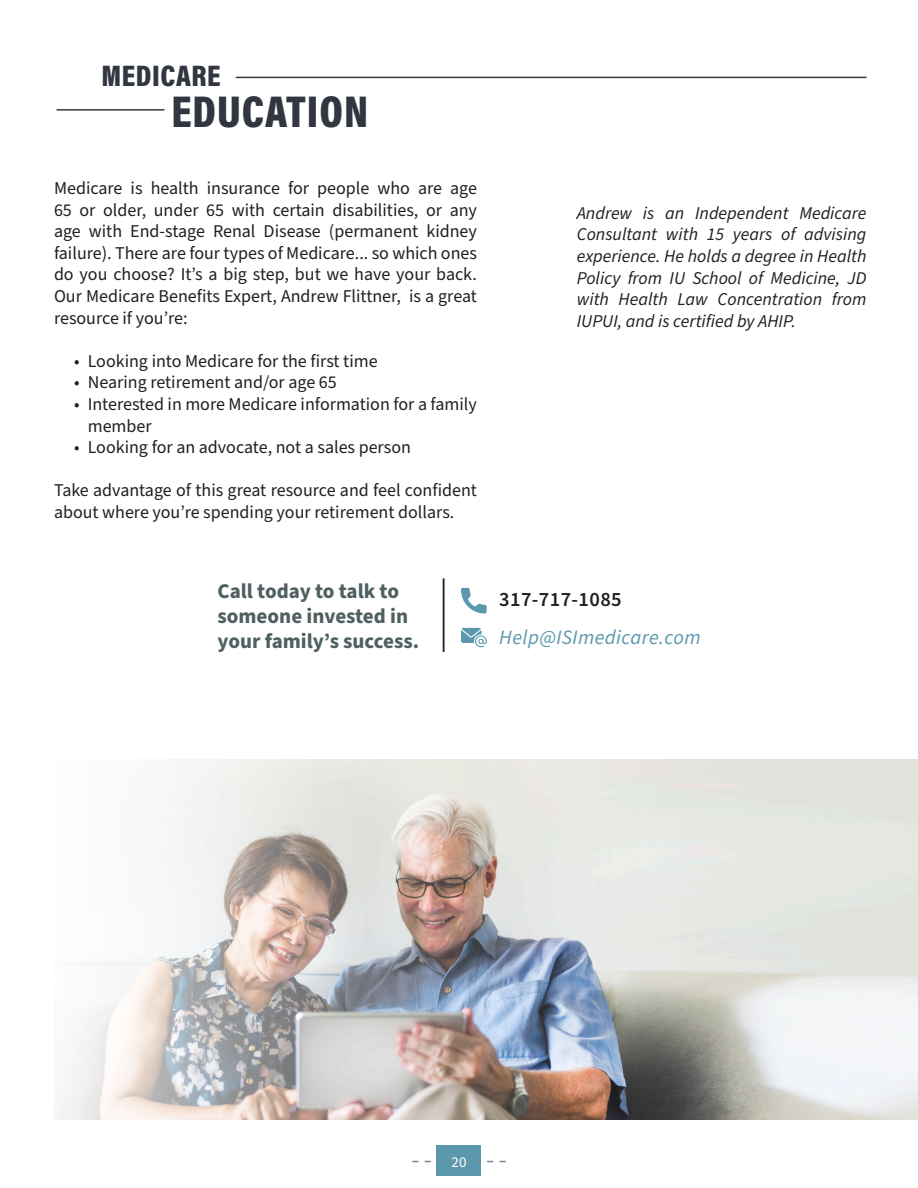
<style>
.page{position:relative;width:918px;height:1188px;background:#fff}
.page>*{position:absolute;margin:0;border:0;box-sizing:border-box;transform-origin:0 0}
.t1{font:900 45px "Acumin Pro Cond";letter-spacing:.02em;color:#323640}
.t2{font:900 30px "Acumin Pro Cond";letter-spacing:.02em;color:#323640}
.t3{font:700 21px/25.2px "Source Sans Pro";color:#506061}
.t4{font:italic 20.4px "Source Sans Pro";letter-spacing:.02em;color:#5b98ae}
.t5{font:600 20.4px "Source Sans Pro";letter-spacing:.02em;color:#23221d}
.t6{font:18px/21.6px "Source Sans Pro";color:#231f20}
.t7{font:italic 18px/21.6px "Source Sans Pro";color:#231f20;text-align:justify}
.t8{font:15px "Source Sans Pro";color:#fff}
</style>
<div class="page">
<div style="left:437px;top:1146px;width:44px;height:30px;background:#5b98ae"></div>
<svg style="left:412px;top:1161px;width:94px;height:1px"></svg>
<img style="left:57px;top:759px;width:861px;height:361px">
<svg style="left:461px;top:588px;width:26px;height:26px"></svg>
<svg style="left:461px;top:628px;width:26px;height:19px"></svg>
<hr style="left:443px;top:578px;width:2px;height:74px;background:#23221d">
<hr style="left:56px;top:109px;width:108px;height:2px;background:#3a3834">
<hr style="left:236px;top:77px;width:630px;height:1px;background:#3a3834">
<p class="t2" style="left:101px;top:56px;width:121px">MEDICARE</p>
<p class="t1" style="left:171px;top:82px;width:198px">EDUCATION</p>
<p class="t6" style="left:54px;top:178px;width:425px;text-align:justify">Medicare is health insurance for people who are age 65 or older, under 65 with certain disabilities, or any age with End-stage Renal Disease (permanent kidney failure). There are four types of Medicare... so which ones do you choose? It’s a big step, but we have your back.<br>Our Medicare Benefits Expert, Andrew Flittner, is a great resource if you’re:</p>
<p class="t6" style="left:74px;top:351px;width:305px">• Looking into Medicare for the first time</p>
<p class="t6" style="left:74px;top:372px;width:264px">• Nearing retirement and/or age 65</p>
<p class="t6" style="left:88px;top:394px;width:391px;text-indent:-14px">• Interested in more Medicare information for a family member</p>
<p class="t6" style="left:74px;top:437px;width:338px">• Looking for an advocate, not a sales person</p>
<p class="t6" style="left:54px;top:480px;width:424px">Take advantage of this great resource and feel confident about where you’re spending your retirement dollars.</p>
<p class="t7" style="left:577px;top:202px;width:291px">Andrew is an Independent Medicare Consultant with 15 years of advising experience. He holds a degree in Health Policy from IU School of Medicine, JD with Health Law Concentration from IUPUI, and is certified by AHIP.</p>
<p class="t3" style="left:218px;top:579px;width:203px">Call today to talk to someone invested in your family’s success.</p>
<p class="t5" style="left:499px;top:586px;width:124px">317-717-1085</p>
<p class="t4" style="left:499px;top:623px;width:203px">Help@ISImedicare.com</p>
<p class="t8" style="left:452px;top:1152px;width:16px">20</p>
</div>
